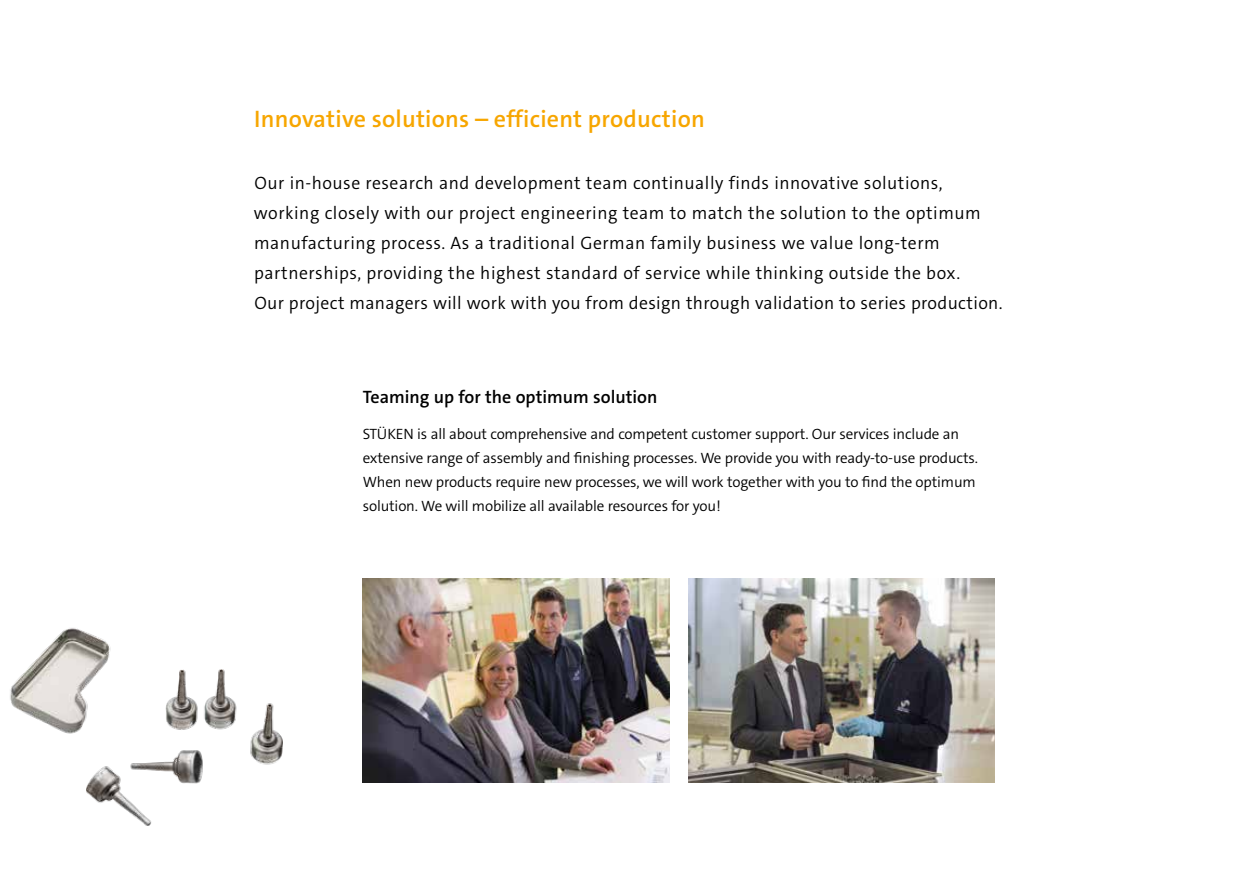
<style>
.page{position:relative;width:1251px;height:893px;background:#fff}
.page>*{position:absolute;margin:0;border:0;box-sizing:border-box;transform-origin:0 0}
.t1{font:600 24px "The Sans C5";letter-spacing:.01em;color:#f7a600}
.t2{font:300 18px/30px "The Sans C5";letter-spacing:.03em;color:#000}
.t3{font:600 18px "The Sans C5";color:#000}
.t4{font:300 15px/24px "The Sans C5";letter-spacing:-.01em;color:#000}
</style>
<div class="page">
<img style="left:688px;top:578px;width:306px;height:204px">
<img style="left:362px;top:578px;width:307px;height:204px">
<img style="left:10px;top:628px;width:101px;height:106px">
<img style="left:86px;top:670px;width:196px;height:156px">
<h1 class="t1" style="left:254px;top:103px;width:452px">Innovative solutions – efficient production</h1>
<p class="t2" style="left:254px;top:168px;width:750px">Our in-house research and development team continually finds innovative solutions, working closely with our project engineering team to match the solution to the optimum manufacturing process. As a traditional German family business we value long-term partnerships, providing the highest standard of service while thinking outside the box.<br>Our project managers will work with you from design through validation to series production.</p>
<p class="t3" style="left:362px;top:385px;width:296px">Teaming up for the optimum solution</p>
<p class="t4" style="left:362px;top:422px;width:616px">STÜKEN is all about comprehensive and competent customer support. Our services include an extensive range of assembly and finishing processes. We provide you with ready-to-use products.<br>When new products require new processes, we will work together with you to find the optimum solution. We will mobilize all available resources for you!</p>
</div>
